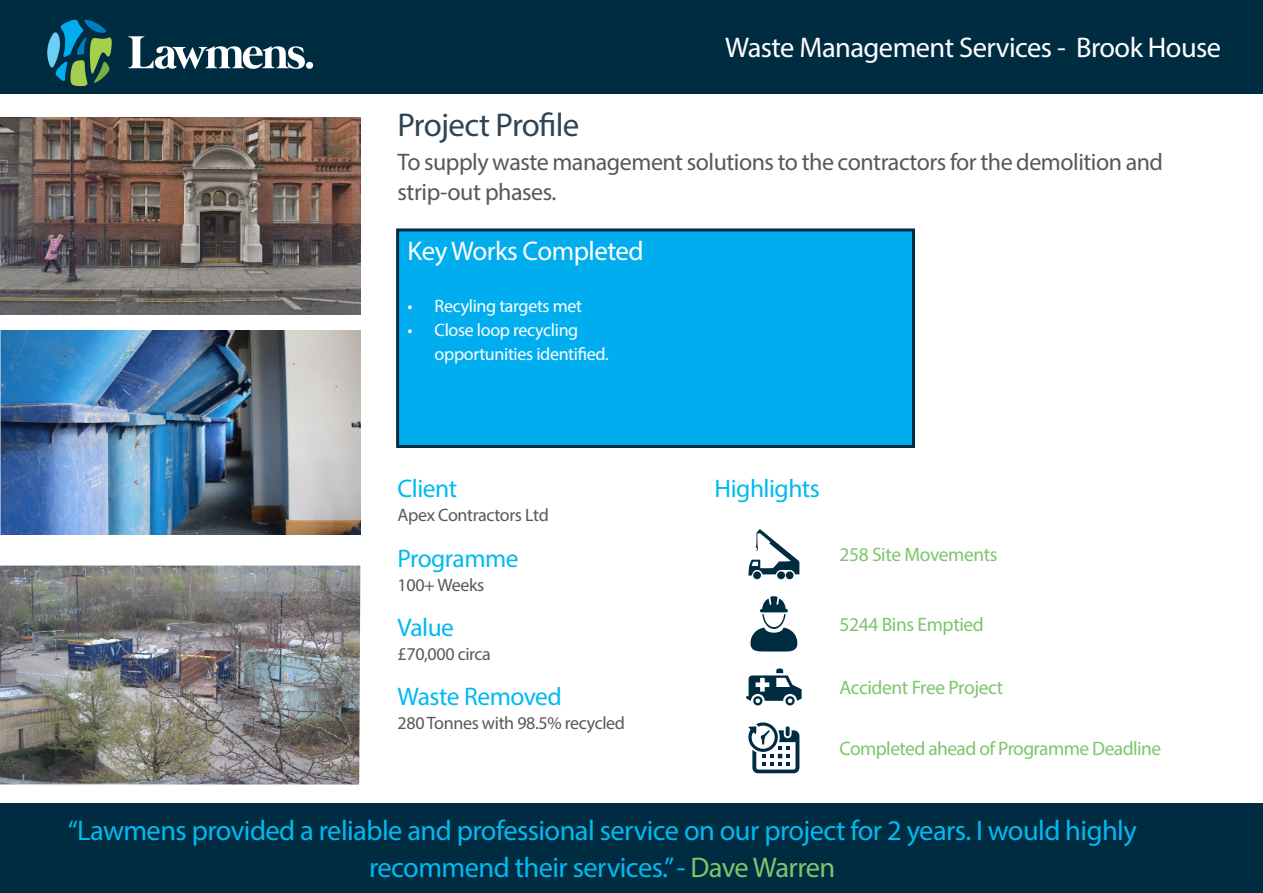
<style>
.page{position:relative;width:1263px;height:893px;background:#fff}
.page>*{position:absolute;margin:0;border:0;box-sizing:border-box;transform-origin:0 0}
.t1{font:33px "Myriad Pro";letter-spacing:-.02em;color:#2e4557}
.t2{font:28.5px/37.5px "Myriad Pro";letter-spacing:-.02em;color:#00baf1;text-align:center}
.t3{font:28.5px "Myriad Pro";letter-spacing:-.02em;color:#fff}
.t4{font:27px "Myriad Pro";letter-spacing:-.02em;color:#fff}
.t5{font:25.5px "Myriad Pro";letter-spacing:-.02em;color:#00baf1}
.t6{font:24px/30px "Myriad Pro";letter-spacing:-.02em;color:#57585a}
.t7{font:19.5px "Myriad Pro";letter-spacing:-.025em;color:#7cc56d}
.t8{font:18px "Myriad Pro";letter-spacing:-.02em;color:#57585a}
.t9{font:18px/24px "Myriad Pro";letter-spacing:-.02em;color:#fff}
.s1{color:#7cc56d}
</style>
<div class="page">
<div style="left:0;top:804px;width:1263px;height:89px;background:#002c41"></div>
<div style="left:0;top:0;width:1263px;height:94px;background:#002c41"></div>
<svg style="left:748px;top:529px;width:51px;height:47px"></svg>
<div style="left:753px;top:571px;width:8px;height:8px;background:#002c41;border-radius:50%"></div>
<div style="left:777px;top:571px;width:8px;height:8px;background:#002c41;border-radius:50%"></div>
<div style="left:786px;top:571px;width:7px;height:8px;background:#002c41;border-radius:50%"></div>
<svg style="left:750px;top:596px;width:47px;height:56px"></svg>
<svg style="left:746px;top:668px;width:55px;height:37px"></svg>
<svg style="left:748px;top:722px;width:51px;height:51px"></svg>
<div style="left:398px;top:230px;width:515px;height:216px;background:#00aeef"></div>
<div style="left:396px;top:228px;width:519px;height:220px;border:3px solid #002c41"></div>
<img style="left:0;top:118px;width:360px;height:196px">
<img style="left:0;top:565px;width:360px;height:219px">
<img style="left:0;top:330px;width:360px;height:205px">
<svg style="left:47px;top:20px;width:65px;height:66px"></svg>
<svg style="left:128px;top:36px;width:185px;height:33px"></svg>
<p class="t3" style="left:725px;top:30px;width:497px">Waste Management Services - Brook House</p>
<p class="t1" style="left:398px;top:104px;width:183px">Project Profile</p>
<p class="t6" style="left:398px;top:146px;width:767px">To supply waste management solutions to the contractors for the demolition and strip-out phases.</p>
<p class="t4" style="left:408px;top:235px;width:238px">Key Works Completed</p>
<p class="t9" style="left:408px;top:294px;width:176px">• Recyling targets met</p>
<p class="t9" style="left:435px;top:318px;width:176px;text-indent:-27px">• Close loop recycling opportunities identified.</p>
<p class="t5" style="left:398px;top:473px;width:61px">Client</p>
<p class="t8" style="left:398px;top:504px;width:153px">Apex Contractors Ltd</p>
<p class="t5" style="left:398px;top:542px;width:123px">Programme</p>
<p class="t8" style="left:398px;top:574px;width:88px">100+ Weeks</p>
<p class="t5" style="left:398px;top:612px;width:58px">Value</p>
<p class="t8" style="left:398px;top:643px;width:95px">£70,000 circa</p>
<p class="t5" style="left:398px;top:681px;width:166px">Waste Removed</p>
<p class="t8" style="left:398px;top:712px;width:229px">280 Tonnes with 98.5% recycled</p>
<p class="t5" style="left:714px;top:473px;width:107px">Highlights</p>
<p class="t7" style="left:839px;top:543px;width:160px">258 Site Movements</p>
<p class="t7" style="left:839px;top:613px;width:146px">5244 Bins Emptied</p>
<p class="t7" style="left:839px;top:676px;width:165px">Accident Free Project</p>
<p class="t7" style="left:839px;top:737px;width:323px">Completed ahead of Programme Deadline</p>
<p class="t2" style="left:68px;top:811px;width:1071px">“Lawmens provided a reliable and professional service on our project for 2 years. I would highly recommend their services.” - <span class="s1">Dave Warren</span></p>
</div>
